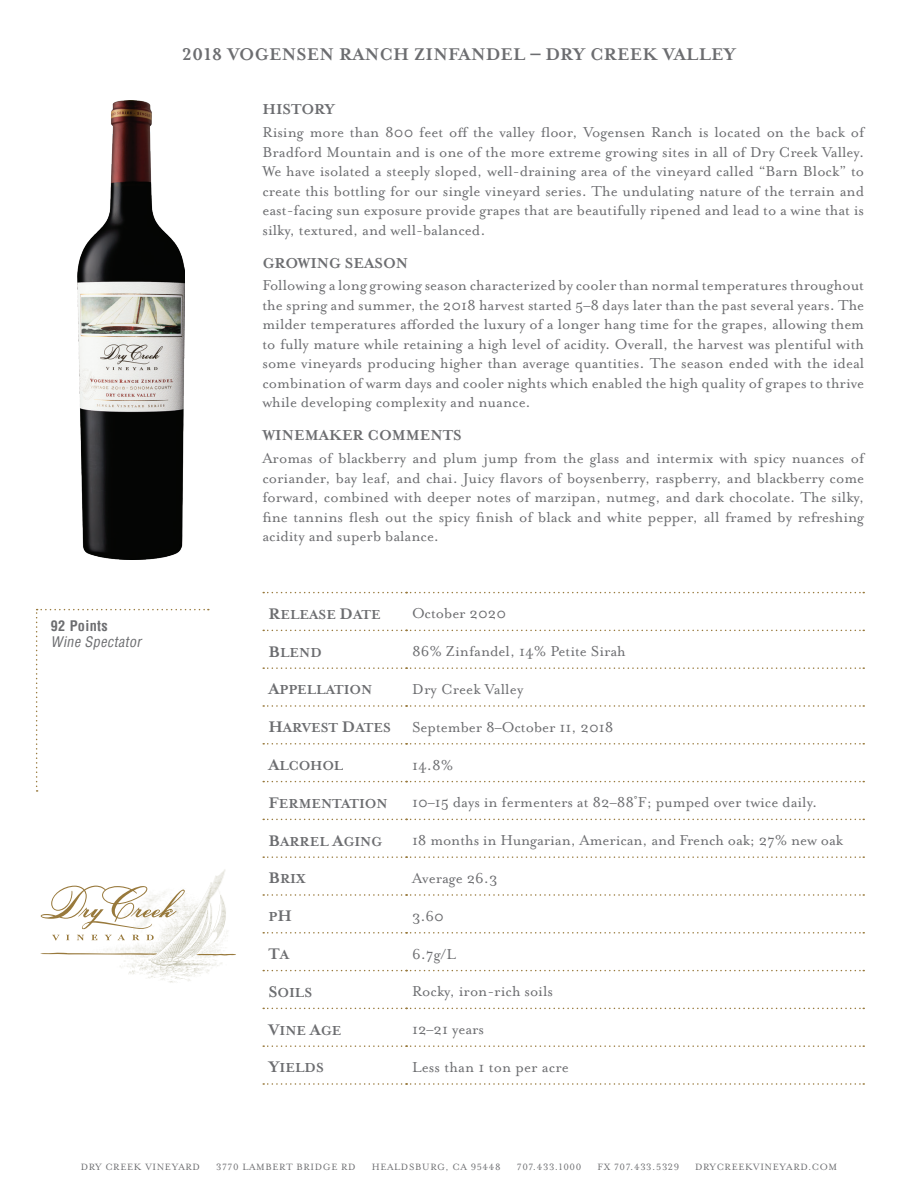
<style>
.page{position:relative;width:918px;height:1188px;background:#fff}
.page>*{position:absolute;margin:0;border:0;box-sizing:border-box;transform-origin:0 0}
.Sheet_Header{font:700 19.5px "Mrs Eaves OT";letter-spacing:.01em;color:#6c6d70}
.t1{font:700 17.7px "Mrs Eaves OT";color:#6c6d70}
.Description_Paragrap{font:16.5px/19.5px "Mrs Eaves OT";color:#6c6d70;text-align:justify}
.Table_Text{font:16.5px "Mrs Eaves OT";color:#6c6d70}
.Description_Heading{font:700 16.5px "Mrs Eaves OT";color:#6c6d70}
.t2{font:700 15px "Mrs Eaves OT";color:#6c6d70}
.t3{font:italic condensed 14.25px "Helvetica";color:#6c6d70}
.t4{font:700 condensed 14.25px "Helvetica";letter-spacing:.025em;color:#6c6d70}
.t5{font:10.5px "Mrs Eaves OT";letter-spacing:.06em;color:#6c6d70}
.s1{font-size:17.7px}
.s2{font-size:15px}
</style>
<div class="page">
<img style="left:82px;top:869px;width:151px;height:114px">
<svg style="left:41px;top:886px;width:144px;height:54px"></svg>
<svg style="left:40px;top:953px;width:117px;height:2px"></svg>
<svg style="left:196px;top:954px;width:40px;height:2px"></svg>
<svg style="left:263px;top:592px;width:601px;height:1px"></svg>
<svg style="left:263px;top:630px;width:601px;height:1px"></svg>
<svg style="left:263px;top:667px;width:601px;height:2px"></svg>
<svg style="left:263px;top:705px;width:601px;height:2px"></svg>
<svg style="left:263px;top:743px;width:601px;height:2px"></svg>
<svg style="left:263px;top:781px;width:601px;height:1px"></svg>
<svg style="left:263px;top:819px;width:601px;height:1px"></svg>
<svg style="left:263px;top:856px;width:601px;height:2px"></svg>
<svg style="left:263px;top:894px;width:601px;height:2px"></svg>
<svg style="left:263px;top:932px;width:601px;height:2px"></svg>
<svg style="left:263px;top:970px;width:601px;height:1px"></svg>
<svg style="left:263px;top:1008px;width:601px;height:1px"></svg>
<svg style="left:263px;top:1045px;width:601px;height:2px"></svg>
<svg style="left:263px;top:1083px;width:601px;height:2px"></svg>
<img style="left:78px;top:100px;width:106px;height:460px">
<svg style="left:36px;top:609px;width:173px;height:183px"></svg>
<h1 class="Sheet_Header" style="left:182px;top:43px;width:555px">2018 VOGENSEN RANCH ZINFANDEL – DRY CREEK VALLEY</h1>
<p class="t4" style="left:51px;top:616px;width:59px">92 Points</p>
<p class="t3" style="left:51px;top:633px;width:95px">Wine Spectator</p>
<h2 class="Description_Heading" style="left:262px;top:100px;width:74px">HISTORY</h2>
<p class="Description_Paragrap" style="left:262px;top:122px;width:603px">Rising more than 800 feet off the valley floor, Vogensen Ranch is located on the back of Bradford Mountain and is one of the more extreme growing sites in all of Dry Creek Valley.<br>We have isolated a steeply sloped, well-draining area of the vineyard called “Barn Block” to create this bottling for our single vineyard series. The undulating nature of the terrain and east-facing sun exposure provide grapes that are beautifully ripened and lead to a wine that is silky, textured, and well-balanced.</p>
<h2 class="Description_Heading" style="left:262px;top:253px;width:147px">GROWING SEASON</h2>
<p class="Description_Paragrap" style="left:262px;top:276px;width:603px">Following a long growing season characterized by cooler than normal temperatures throughout the spring and summer, the 2018 harvest started 5–8 days later than the past several years. The milder temperatures afforded the luxury of a longer hang time for the grapes, allowing them to fully mature while retaining a high level of acidity. Overall, the harvest was plentiful with some vineyards producing higher than average quantities. The season ended with the ideal combination of warm days and cooler nights which enabled the high quality of grapes to thrive while developing complexity and nuance.</p>
<h2 class="Description_Heading" style="left:262px;top:426px;width:201px">WINEMAKER COMMENTS</h2>
<p class="Description_Paragrap" style="left:262px;top:448px;width:603px">Aromas of blackberry and plum jump from the glass and intermix with spicy nuances of coriander, bay leaf, and chai. Juicy flavors of boysenberry, raspberry, and blackberry come forward, combined with deeper notes of marzipan, nutmeg, and dark chocolate. The silky, fine tannins flesh out the spicy finish of black and white pepper, all framed by refreshing acidity and superb balance.</p>
<p class="t2" style="left:268px;top:606px;width:114px"><span class="s1">R</span>ELEASE <span class="s1">D</span>ATE</p>
<p class="Table_Text" style="left:412px;top:604px;width:96px">October 2020</p>
<p class="t2" style="left:268px;top:644px;width:55px"><span class="s1">B</span>LEND</p>
<p class="Table_Text" style="left:412px;top:642px;width:215px">86% Zinfandel, 14% Petite Sirah</p>
<p class="t2" style="left:268px;top:681px;width:105px"><span class="s1">A</span>PPELLATION</p>
<p class="Table_Text" style="left:412px;top:680px;width:113px">Dry Creek Valley</p>
<p class="t2" style="left:268px;top:719px;width:124px"><span class="s1">H</span>ARVEST <span class="s1">D</span>ATES</p>
<p class="Table_Text" style="left:412px;top:717px;width:203px">September 8–October 11, 2018</p>
<p class="t2" style="left:268px;top:757px;width:76px"><span class="s1">A</span>LCOHOL</p>
<p class="Table_Text" style="left:412px;top:755px;width:43px">14.8%</p>
<p class="t2" style="left:268px;top:795px;width:121px"><span class="s1">F</span>ERMENTATION</p>
<p class="Table_Text" style="left:412px;top:793px;width:407px">10–15 days in fermenters at 82–88˚F; pumped over twice daily.</p>
<p class="t2" style="left:268px;top:833px;width:115px"><span class="s1">B</span>ARREL <span class="s1">A</span>GING</p>
<p class="Table_Text" style="left:412px;top:831px;width:432px">18 months in Hungarian, American, and French oak; 27% new oak</p>
<p class="t2" style="left:268px;top:870px;width:38px"><span class="s1">B</span>RIX</p>
<p class="Table_Text" style="left:412px;top:869px;width:87px">Average 26.3</p>
<p class="t2" style="left:268px;top:908px;width:25px">P<span class="s1">H</span></p>
<p class="Table_Text" style="left:412px;top:906px;width:33px">3.60</p>
<p class="t1" style="left:268px;top:944px;width:22px">T<span class="s2">A</span></p>
<p class="Table_Text" style="left:412px;top:944px;width:45px">6.7g/L</p>
<p class="t2" style="left:268px;top:984px;width:45px"><span class="s1">S</span>OILS</p>
<p class="Table_Text" style="left:412px;top:982px;width:142px">Rocky, iron-rich soils</p>
<p class="t2" style="left:268px;top:1022px;width:74px"><span class="s1">V</span>INE <span class="s1">A</span>GE</p>
<p class="Table_Text" style="left:412px;top:1020px;width:74px">12–21 years</p>
<p class="t2" style="left:268px;top:1059px;width:57px"><span class="s1">Y</span>IELDS</p>
<p class="Table_Text" style="left:412px;top:1058px;width:158px">Less than 1 ton per acre</p>
<p class="t5" style="left:81px;top:1161px;width:121px">DRY CREEK VINEYARD</p>
<p class="t5" style="left:216px;top:1161px;width:141px">3770 LAMBERT BRIDGE RD</p>
<p class="t5" style="left:372px;top:1161px;width:130px">HEALDSBURG, CA 95448</p>
<p class="t5" style="left:517px;top:1161px;width:66px">707.433.1000</p>
<p class="t5" style="left:597px;top:1161px;width:83px">FX 707.433.5329</p>
<p class="t5" style="left:695px;top:1161px;width:143px">DRYCREEKVINEYARD.COM</p>
</div>
